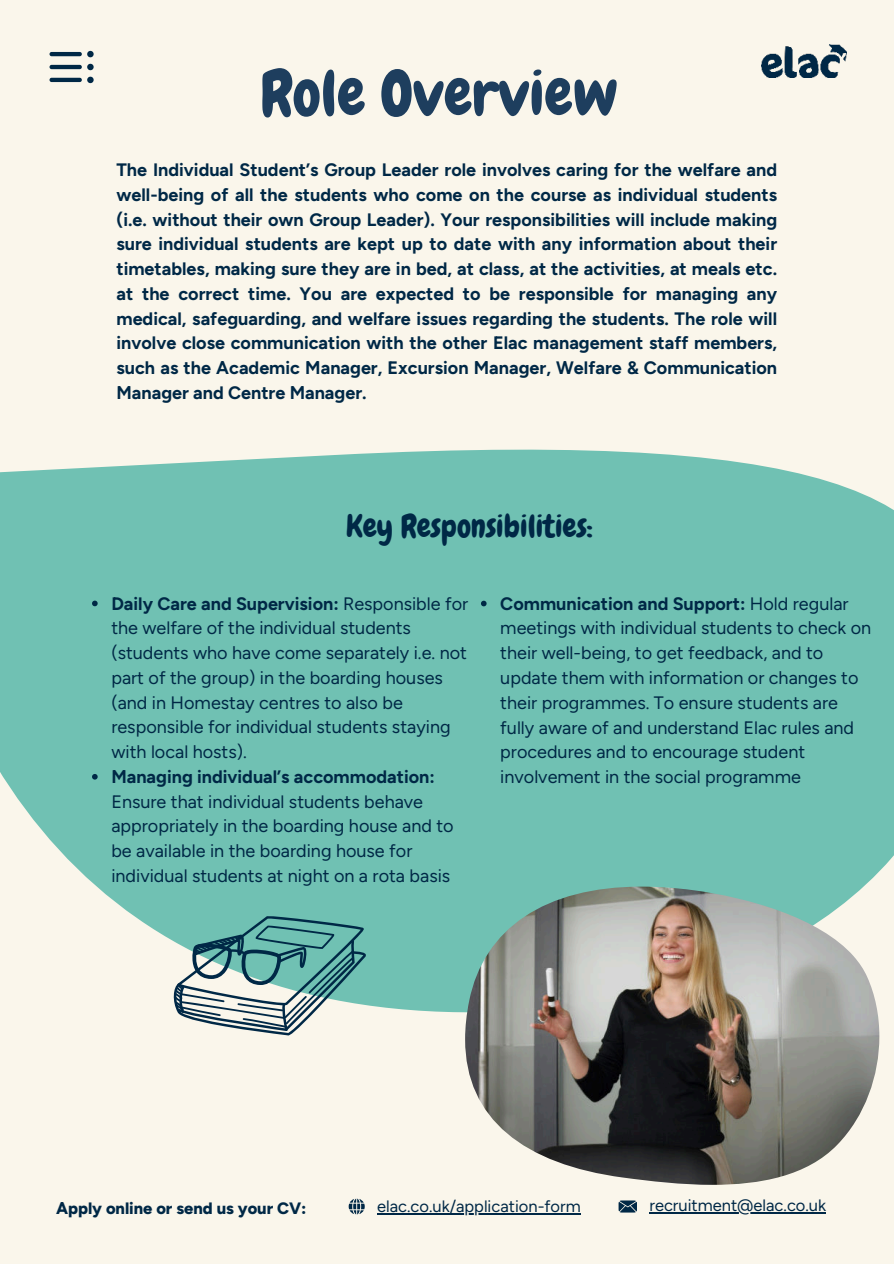
<style>
.page{position:relative;width:894px;height:1264px;background:#fff}
.page>*{position:absolute;margin:0;border:0;box-sizing:border-box;transform-origin:0 0}
.t1{font:63px "Chewy";color:#1e3e5e}
.t2{font:31.5px "Chewy";color:#002846}
.t3{font:700 18px/24.8px "Figtree";color:#002846;text-align:justify}
.t4{font:18px/24.8px "Figtree";color:#002846}
.t5{font:16.5px "Figtree";color:#002846}
.t6{font:800 16.5px "Figtree";color:#002846}
.s1{font-weight:700}
</style>
<div class="page">
<div style="left:0;top:0;width:893px;height:1263px;background:#faf6eb"></div>
<svg style="left:0;top:449px;width:893px;height:582px;background:#7dc6b8"></svg>
<svg style="left:92px;top:600px;width:6px;height:6px"></svg>
<svg style="left:92px;top:774px;width:6px;height:5px"></svg>
<img style="left:761px;top:45px;width:85px;height:32px">
<svg style="left:49px;top:51px;width:45px;height:32px"></svg>
<svg style="left:481px;top:600px;width:5px;height:6px"></svg>
<img style="left:465px;top:886px;width:414px;height:298px">
<svg style="left:174px;top:916px;width:192px;height:119px"></svg>
<svg style="left:618px;top:1200px;width:18px;height:12px"></svg>
<svg style="left:348px;top:1198px;width:16px;height:16px"></svg>
<hr style="left:649px;top:1212px;width:176px;height:1px;background:#002846">
<hr style="left:377px;top:1213px;width:203px;height:1px;background:#002846">
<h1 class="t1" style="left:260px;top:53px;width:359px">Role Overview</h1>
<p class="t3" style="left:116px;top:157px;width:662px">The Individual Student’s Group Leader role involves caring for the welfare and well-being of all the students who come on the course as individual students (i.e. without their own Group Leader). Your responsibilities will include making sure individual students are kept up to date with any information about their timetables, making sure they are in bed, at class, at the activities, at meals etc. at the correct time. You are expected to be responsible for managing any medical, safeguarding, and welfare issues regarding the students. The role will involve close communication with the other Elac management staff members, such as the Academic Manager, Excursion Manager, Welfare &amp; Communication Manager and Centre Manager.</p>
<h2 class="t2" style="left:346px;top:506px;width:248px">Key Responsibilities:</h2>
<p class="t4" style="left:111px;top:591px;width:358px"><span class="s1">Daily Care and Supervision:</span> Responsible for the welfare of the individual students (students who have come separately i.e. not part of the group) in the boarding houses (and in Homestay centres to also be responsible for individual students staying with local hosts).</p>
<p class="t3" style="left:111px;top:764px;width:325px">Managing individual’s accommodation:</p>
<p class="t4" style="left:111px;top:789px;width:344px">Ensure that individual students behave appropriately in the boarding house and to be available in the boarding house for individual students at night on a rota basis</p>
<p class="t4" style="left:500px;top:591px;width:372px"><span class="s1">Communication and Support:</span> Hold regular meetings with individual students to check on their well-being, to get feedback, and to update them with information or changes to their programmes. To ensure students are fully aware of and understand Elac rules and procedures and to encourage student involvement in the social programme</p>
<p class="t6" style="left:56px;top:1197px;width:252px">Apply online or send us your CV:</p>
<p class="t5" style="left:377px;top:1196px;width:205px">elac.co.uk/application-form</p>
<p class="t5" style="left:649px;top:1195px;width:178px">recruitment@elac.co.uk</p>
</div>
